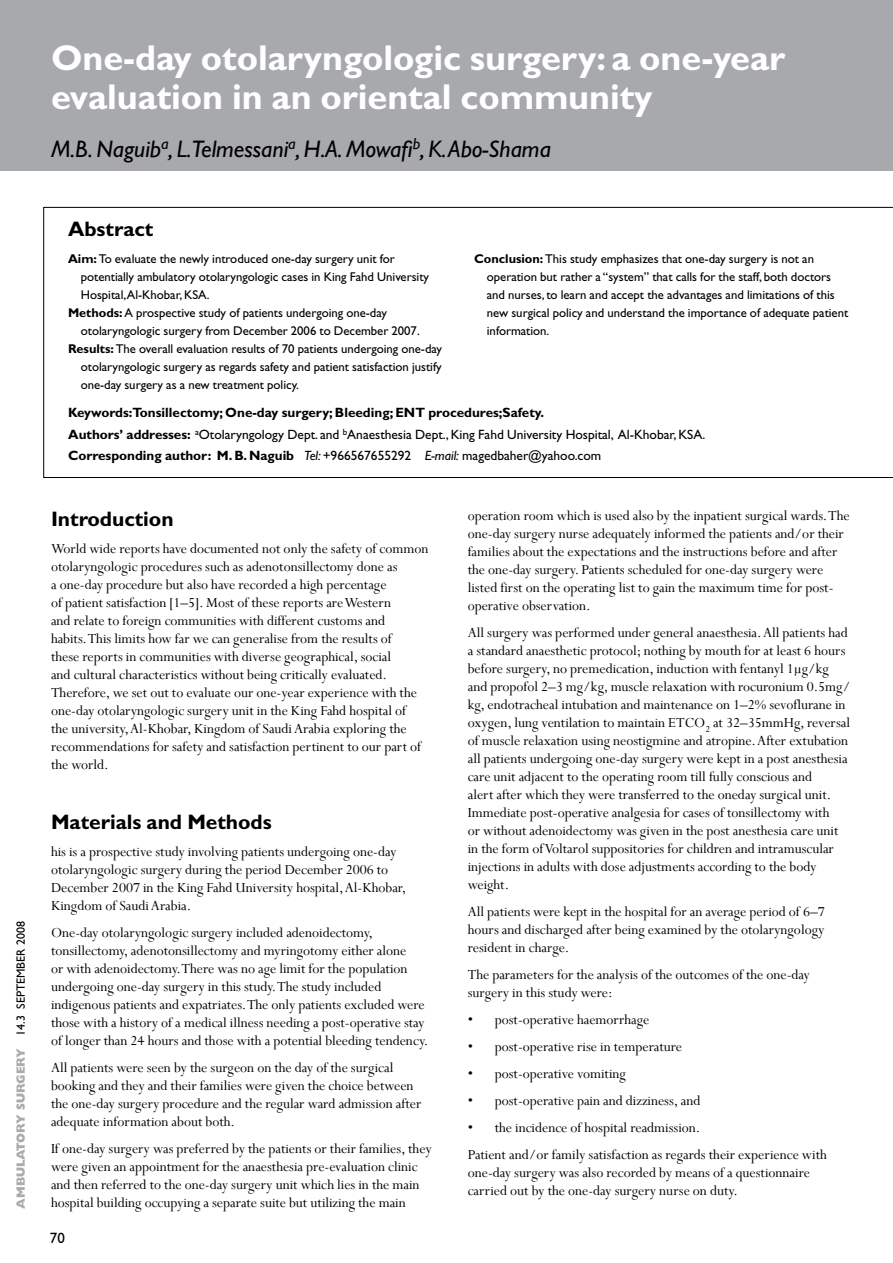
<style>
.page{position:relative;width:893px;height:1263px;background:#fff}
.page>*{position:absolute;margin:0;border:0;box-sizing:border-box;transform-origin:0 0}
.t1{font:700 36px/39px "Gill Sans";color:#fff}
.t2{font:italic 24px "Gill Sans";color:#000}
.t3{font:700 21px "Gill Sans";color:#000}
.t4{font:15.3px/18px "Perpetua";color:#000}
.t5{font:15px "Gill Sans";color:#000}
.t6{font:700 13.5px/22.2px "Gill Sans";color:#000}
.t7{font:13.5px "Gill Sans";color:#000}
.t8{font:12.75px/18px "Gill Sans";color:#000}
.t9{font:800 12px "Gill Sans";color:#a9acae}
.s1{font-weight:400;color:#000}
.s2{font-weight:700}
.s3{font-weight:400}
.s4{font-style:italic}
</style>
<div class="page">
<div style="left:0;top:0;width:893px;height:170px;background:#a7a9ac"></div>
<svg style="left:44px;top:207px;width:849px;height:271px"></svg>
<p class="t9" style="left:14px;top:1209px;width:289px;rotate:-90deg">AMBULATORY SURGERY <span class="s1">14.3 SEPTEMBER 2008</span></p>
<h1 class="t1" style="left:51px;top:38px;width:736px">One-day otolaryngologic surgery: a one-year evaluation in an oriental community</h1>
<h2 class="t2" style="left:51px;top:135px;width:501px">M.B. Naguib<sup>a</sup>, L.Telmessani<sup>a</sup>, H.A. Mowafi<sup>b</sup>, K. Abo-Shama</h2>
<h3 class="t3" style="left:68px;top:216px;width:87px">Abstract</h3>
<p class="t8" style="left:68px;top:249px;width:328px"><span class="s2">Aim:</span> To evaluate the newly introduced one-day surgery unit for</p>
<p class="t8" style="left:81px;top:267px;width:350px">potentially ambulatory otolaryngologic cases in King Fahd University</p>
<p class="t8" style="left:81px;top:285px;width:130px">Hospital,Al-Khobar, KSA.</p>
<p class="t8" style="left:68px;top:303px;width:320px"><span class="s2">Methods:</span> A prospective study of patients undergoing one-day</p>
<p class="t8" style="left:81px;top:321px;width:340px">otolaryngologic surgery from December 2006 to December 2007.</p>
<p class="t8" style="left:68px;top:339px;width:375px"><span class="s2">Results:</span> The overall evaluation results of 70 patients undergoing one-day</p>
<p class="t8" style="left:81px;top:357px;width:363px">otolaryngologic surgery as regards safety and patient satisfaction justify</p>
<p class="t8" style="left:81px;top:375px;width:220px">one-day surgery as a new treatment policy.</p>
<p class="t8" style="left:487px;top:249px;width:363px;text-indent:-13px"><span class="s2">Conclusion:</span> This study emphasizes that one-day surgery is not an operation but rather a “system” that calls for the staff, both doctors and nurses, to learn and accept the advantages and limitations of this new surgical policy and understand the importance of adequate patient information.</p>
<p class="t6" style="left:68px;top:401px;width:639px">Keywords:Tonsillectomy; One-day surgery; Bleeding; ENT procedures;Safety.<br>Authors’ addresses: <sup>a</sup><span class="s3">Otolaryngology Dept. and</span> <sup>b</sup><span class="s3">Anaesthesia Dept., King Fahd University Hospital, Al-Khobar, KSA.</span></p>
<p class="t7" style="left:68px;top:448px;width:535px"><span class="s2">Corresponding author: M. B. Naguib</span> <span class="s4">Tel:</span> +966567655292 <span class="s4">E-mail:</span> magedbaher@yahoo.com</p>
<h3 class="t3" style="left:51px;top:506px;width:124px">Introduction</h3>
<p class="t4" style="left:51px;top:539px;width:379px">World wide reports have documented not only the safety of common otolaryngologic procedures such as adenotonsillectomy done as<br>a one-day procedure but also have recorded a high percentage<br>of patient satisfaction [1–5]. Most of these reports are Western<br>and relate to foreign communities with different customs and<br>habits. This limits how far we can generalise from the results of<br>these reports in communities with diverse geographical, social<br>and cultural characteristics without being critically evaluated.<br>Therefore, we set out to evaluate our one-year experience with the one-day otolaryngologic surgery unit in the King Fahd hospital of<br>the university, Al-Khobar, Kingdom of Saudi Arabia exploring the recommendations for safety and satisfaction pertinent to our part of the world.</p>
<h3 class="t3" style="left:51px;top:809px;width:222px">Materials and Methods</h3>
<p class="t4" style="left:51px;top:842px;width:357px">his is a prospective study involving patients undergoing one-day otolaryngologic surgery during the period December 2006 to December 2007 in the King Fahd University hospital, Al-Khobar, Kingdom of Saudi Arabia.</p>
<p class="t4" style="left:51px;top:923px;width:379px">One-day otolaryngologic surgery included adenoidectomy, tonsillectomy, adenotonsillectomy and myringotomy either alone<br>or with adenoidectomy. There was no age limit for the population undergoing one-day surgery in this study. The study included indigenous patients and expatriates. The only patients excluded were those with a history of a medical illness needing a post-operative stay of longer than 24 hours and those with a potential bleeding tendency.</p>
<p class="t4" style="left:51px;top:1058px;width:372px">All patients were seen by the surgeon on the day of the surgical booking and they and their families were given the choice between the one-day surgery procedure and the regular ward admission after adequate information about both.</p>
<p class="t4" style="left:51px;top:1139px;width:382px">If one-day surgery was preferred by the patients or their families, they were given an appointment for the anaesthesia pre-evaluation clinic and then referred to the one-day surgery unit which lies in the main hospital building occupying a separate suite but utilizing the main</p>
<p class="t5" style="left:50px;top:1230px;width:16px">70</p>
<p class="t4" style="left:468px;top:506px;width:383px">operation room which is used also by the inpatient surgical wards. The one-day surgery nurse adequately informed the patients and/or their families about the expectations and the instructions before and after the one-day surgery. Patients scheduled for one-day surgery were listed first on the operating list to gain the maximum time for post&shy;operative observation.</p>
<p class="t4" style="left:468px;top:623px;width:384px">All surgery was performed under general anaesthesia. All patients had a standard anaesthetic protocol; nothing by mouth for at least 6 hours before surgery, no premedication, induction with fentanyl 1μg/kg and propofol 2–3 mg/kg, muscle relaxation with rocuronium 0.5mg/ kg, endotracheal intubation and maintenance on 1–2% sevoflurane in oxygen, lung ventilation to maintain ETCO<sub>2</sub> at 32–35mmHg, reversal of muscle relaxation using neostigmine and atropine. After extubation all patients undergoing one-day surgery were kept in a post anesthesia care unit adjacent to the operating room till fully conscious and<br>alert after which they were transferred to the oneday surgical unit.<br>Immediate post-operative analgesia for cases of tonsillectomy with<br>or without adenoidectomy was given in the post anesthesia care unit in the form of Voltarol suppositories for children and intramuscular injections in adults with dose adjustments according to the body weight.</p>
<p class="t4" style="left:468px;top:902px;width:358px;text-align:justify">All patients were kept in the hospital for an average period of 6–7 hours and discharged after being examined by the otolaryngology resident in charge.</p>
<p class="t4" style="left:468px;top:965px;width:344px">The parameters for the analysis of the outcomes of the one-day surgery in this study were:</p>
<p class="t4" style="left:468px;top:1010px;width:183px">• post-operative haemorrhage</p>
<p class="t4" style="left:468px;top:1037px;width:216px">• post-operative rise in temperature</p>
<p class="t4" style="left:468px;top:1064px;width:160px">• post-operative vomiting</p>
<p class="t4" style="left:468px;top:1091px;width:234px">• post-operative pain and dizziness, and</p>
<p class="t4" style="left:468px;top:1114px;width:361px;line-height:27px">• the incidence of hospital readmission.<br>Patient and/or family satisfaction as regards their experience with</p>
<p class="t4" style="left:468px;top:1163px;width:344px">one-day surgery was also recorded by means of a questionnaire carried out by the one-day surgery nurse on duty.</p>
</div>
